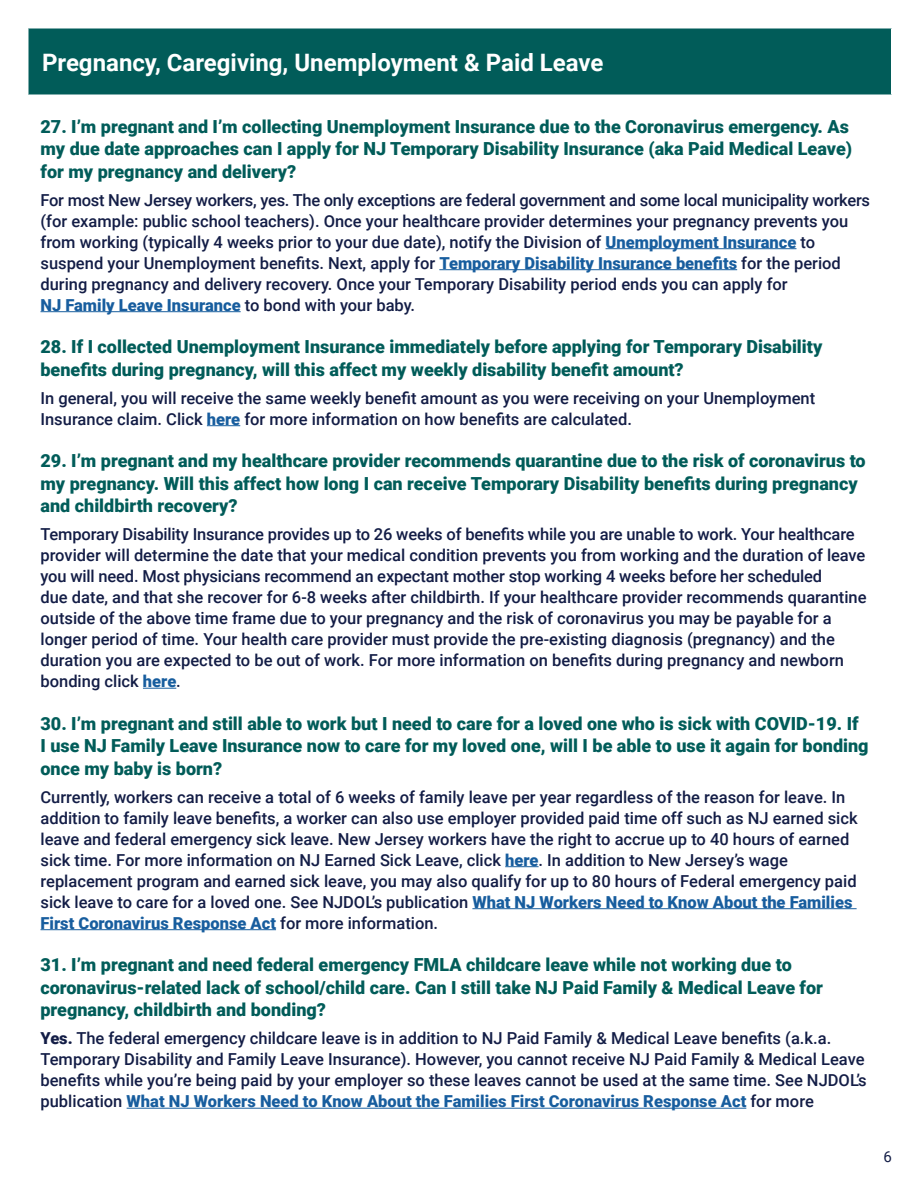
<style>
.page{position:relative;width:918px;height:1188px;background:#fff}
.page>*{position:absolute;margin:0;border:0;box-sizing:border-box;transform-origin:0 0}
.t1{font:700 24px "Roboto";color:#fff}
.t2{font:900 18px/22.5px "Roboto";color:#015c59}
.t3{font:500 16.5px/21px "Roboto";color:#131d46}
.t4{font:15px "Roboto";color:#131d46}
.s1{font-weight:900;color:#175d9e}
.s2{font-weight:900}
</style>
<div class="page">
<hr style="left:606px;top:248px;width:190px;height:1px;background:#175d9e">
<hr style="left:439px;top:269px;width:298px;height:1px;background:#175d9e">
<hr style="left:40px;top:311px;width:201px;height:1px;background:#175d9e">
<hr style="left:207px;top:425px;width:33px;height:1px;background:#175d9e">
<hr style="left:143px;top:688px;width:33px;height:1px;background:#175d9e">
<hr style="left:505px;top:866px;width:34px;height:1px;background:#175d9e">
<hr style="left:472px;top:908px;width:385px;height:1px;background:#175d9e">
<hr style="left:40px;top:929px;width:236px;height:1px;background:#175d9e">
<hr style="left:127px;top:1108px;width:619px;height:1px;background:#175d9e">
<div style="left:28px;top:28px;width:864px;height:67px;background:#015c59"></div>
<hr style="left:891px;top:28px;width:1px;height:66px;background:#fff">
<hr style="left:27px;top:94px;width:865px;height:2px;background:#fff">
<p class="t1" style="left:42px;top:45px;width:563px">Pregnancy, Caregiving, Unemployment &amp; Paid Leave</p>
<p class="t2" style="left:40px;top:114px;width:813px">27. I’m pregnant and I’m collecting Unemployment Insurance due to the Coronavirus emergency. As my due date approaches can I apply for NJ Temporary Disability Insurance (aka Paid Medical Leave) for my pregnancy and delivery?</p>
<p class="t3" style="left:40px;top:189px;width:831px">For most New Jersey workers, yes. The only exceptions are federal government and some local municipality workers (for example: public school teachers). Once your healthcare provider determines your pregnancy prevents you from working (typically 4 weeks prior to your due date), notify the Division of <span class="s1">Unemployment Insurance</span> to suspend your Unemployment benefits. Next, apply for <span class="s1">Temporary Disability Insurance benefits</span> for the period during pregnancy and delivery recovery. Once your Temporary Disability period ends you can apply for<br><span class="s1">NJ Family Leave Insurance</span> to bond with your baby.</p>
<p class="t2" style="left:40px;top:335px;width:783px">28. If I collected Unemployment Insurance immediately before applying for Temporary Disability benefits during pregnancy, will this affect my weekly disability benefit amount?</p>
<p class="t3" style="left:40px;top:387px;width:776px">In general, you will receive the same weekly benefit amount as you were receiving on your Unemployment<br>Insurance claim. Click <span class="s1">here</span> for more information on how benefits are calculated.</p>
<p class="t2" style="left:40px;top:449px;width:827px">29. I’m pregnant and my healthcare provider recommends quarantine due to the risk of coronavirus to my pregnancy. Will this affect how long I can receive Temporary Disability benefits during pregnancy and childbirth recovery?</p>
<p class="t3" style="left:40px;top:523px;width:828px">Temporary Disability Insurance provides up to 26 weeks of benefits while you are unable to work. Your healthcare provider will determine the date that your medical condition prevents you from working and the duration of leave you will need. Most physicians recommend an expectant mother stop working 4 weeks before her scheduled<br>due date, and that she recover for 6-8 weeks after childbirth. If your healthcare provider recommends quarantine outside of the above time frame due to your pregnancy and the risk of coronavirus you may be payable for a longer period of time. Your health care provider must provide the pre-existing diagnosis (pregnancy) and the duration you are expected to be out of work. For more information on benefits during pregnancy and newborn bonding click <span class="s1">here</span>.</p>
<p class="t2" style="left:40px;top:711px;width:830px">30. I’m pregnant and still able to work but I need to care for a loved one who is sick with COVID-19. If<br>I use NJ Family Leave Insurance now to care for my loved one, will I be able to use it again for bonding once my baby is born?</p>
<p class="t3" style="left:40px;top:786px;width:819px">Currently, workers can receive a total of 6 weeks of family leave per year regardless of the reason for leave. In addition to family leave benefits, a worker can also use employer provided paid time off such as NJ earned sick leave and federal emergency sick leave. New Jersey workers have the right to accrue up to 40 hours of earned sick time. For more information on NJ Earned Sick Leave, click <span class="s1">here</span>. In addition to New Jersey’s wage replacement program and earned sick leave, you may also qualify for up to 80 hours of Federal emergency paid sick leave to care for a loved one. See NJDOL’s publication <span class="s1">What NJ Workers Need to Know About the Families First Coronavirus Response Act</span> for more information.</p>
<p class="t2" style="left:40px;top:953px;width:784px">31. I’m pregnant and need federal emergency FMLA childcare leave while not working due to coronavirus-related lack of school/child care. Can I still take NJ Paid Family &amp; Medical Leave for pregnancy, childbirth and bonding?</p>
<p class="t3" style="left:40px;top:1027px;width:828px"><span class="s2">Yes.</span> The federal emergency childcare leave is in addition to NJ Paid Family &amp; Medical Leave benefits (a.k.a.<br>Temporary Disability and Family Leave Insurance). However, you cannot receive NJ Paid Family &amp; Medical Leave benefits while you’re being paid by your employer so these leaves cannot be used at the same time. See NJDOL’s publication <span class="s1">What NJ Workers Need to Know About the Families First Coronavirus Response Act</span> for more</p>
<p class="t4" style="left:884px;top:1146px;width:10px">6</p>
</div>
